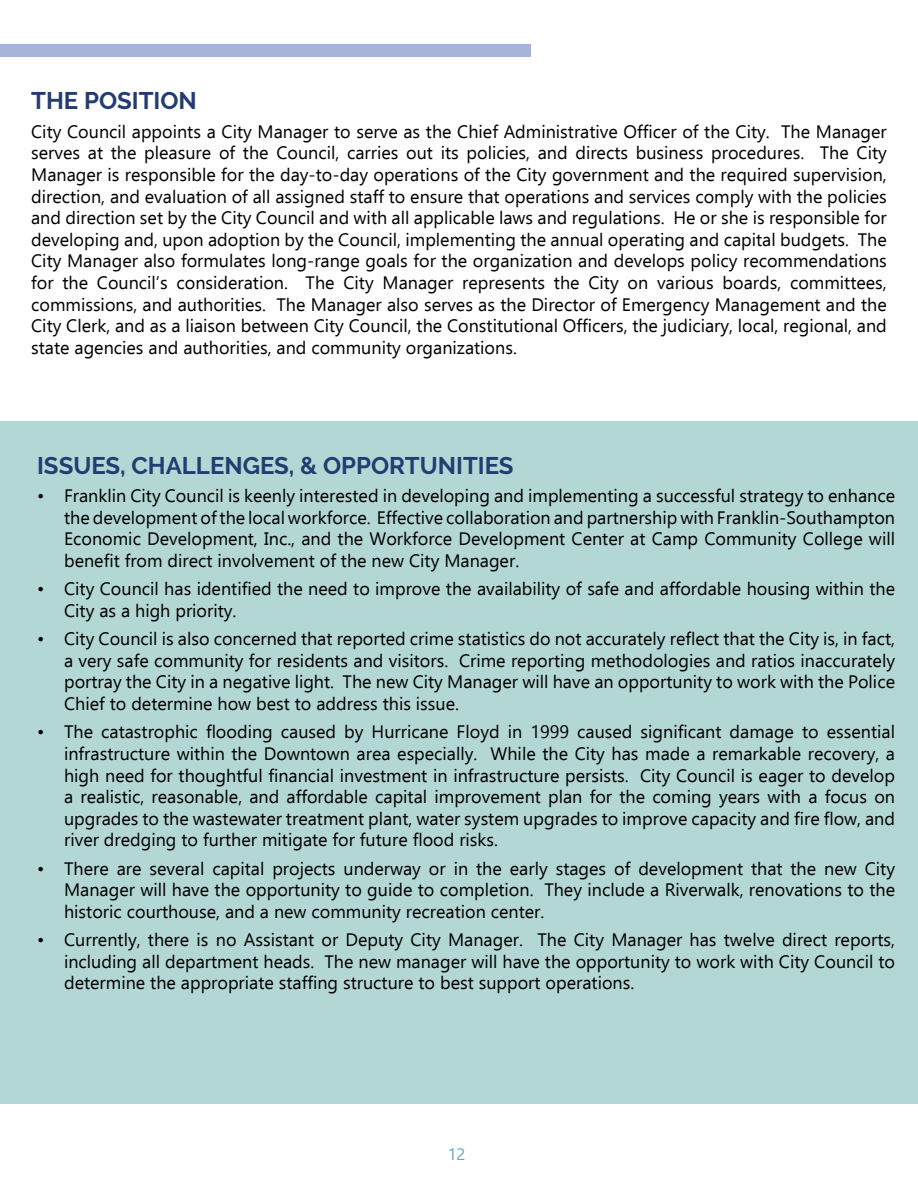
<style>
.page{position:relative;width:918px;height:1188px;background:#fff}
.page>*{position:absolute;margin:0;border:0;box-sizing:border-box;transform-origin:0 0}
.t1{font:700 24px "Raleway";color:#253c72}
.t2{font:18px/21.6px "Ebrima";color:#000;text-align:justify}
.t3{font:16.5px "Ebrima";color:#6aa3c0}
</style>
<div class="page">
<div style="left:0;top:45px;width:530px;height:12px;background:#a7b4d9"></div>
<div style="left:0;top:421px;width:918px;height:683px;background:#b3d7d4"></div>
<h1 class="t1" style="left:31px;top:87px;width:167px">THE POSITION</h1>
<p class="t2" style="left:31px;top:120px;width:857px">City Council appoints a City Manager to serve as the Chief Administrative Officer of the City. The Manager serves at the pleasure of the Council, carries out its policies, and directs business procedures. The City Manager is responsible for the day-to-day operations of the City government and the required supervision, direction, and evaluation of all assigned staff to ensure that operations and services comply with the policies and direction set by the City Council and with all applicable laws and regulations. He or she is responsible for developing and, upon adoption by the Council, implementing the annual operating and capital budgets. The City Manager also formulates long-range goals for the organization and develops policy recommendations for the Council’s consideration. The City Manager represents the City on various boards, committees, commissions, and authorities. The Manager also serves as the Director of Emergency Management and the City Clerk, and as a liaison between City Council, the Constitutional Officers, the judiciary, local, regional, and state agencies and authorities, and community organizations.</p>
<h1 class="t1" style="left:37px;top:452px;width:478px">ISSUES, CHALLENGES, &amp; OPPORTUNITIES</h1>
<p class="t2" style="left:64px;top:484px;width:832px;text-indent:-27px">• Franklin City Council is keenly interested in developing and implementing a successful strategy to enhance the development of the local workforce. Effective collaboration and partnership with Franklin-Southampton Economic Development, Inc., and the Workforce Development Center at Camp Community College will benefit from direct involvement of the new City Manager.</p>
<p class="t2" style="left:64px;top:577px;width:832px;text-indent:-27px">• City Council has identified the need to improve the availability of safe and affordable housing within the<br>City as a high priority.</p>
<p class="t2" style="left:64px;top:627px;width:832px;text-indent:-27px">• City Council is also concerned that reported crime statistics do not accurately reflect that the City is, in fact, a very safe community for residents and visitors. Crime reporting methodologies and ratios inaccurately portray the City in a negative light. The new City Manager will have an opportunity to work with the Police Chief to determine how best to address this issue.</p>
<p class="t2" style="left:64px;top:721px;width:832px;text-indent:-27px">• The catastrophic flooding caused by Hurricane Floyd in 1999 caused significant damage to essential infrastructure within the Downtown area especially. While the City has made a remarkable recovery, a high need for thoughtful financial investment in infrastructure persists. City Council is eager to develop a realistic, reasonable, and affordable capital improvement plan for the coming years with a focus on upgrades to the wastewater treatment plant, water system upgrades to improve capacity and fire flow, and river dredging to further mitigate for future flood risks.</p>
<p class="t2" style="left:64px;top:857px;width:832px;text-indent:-27px">• There are several capital projects underway or in the early stages of development that the new City Manager will have the opportunity to guide to completion. They include a Riverwalk, renovations to the historic courthouse, and a new community recreation center.</p>
<p class="t2" style="left:64px;top:928px;width:832px;text-indent:-27px">• Currently, there is no Assistant or Deputy City Manager. The City Manager has twelve direct reports, including all department heads. The new manager will have the opportunity to work with City Council to determine the appropriate staffing structure to best support operations.</p>
<p class="t3" style="left:448px;top:1142px;width:19px">12</p>
</div>
